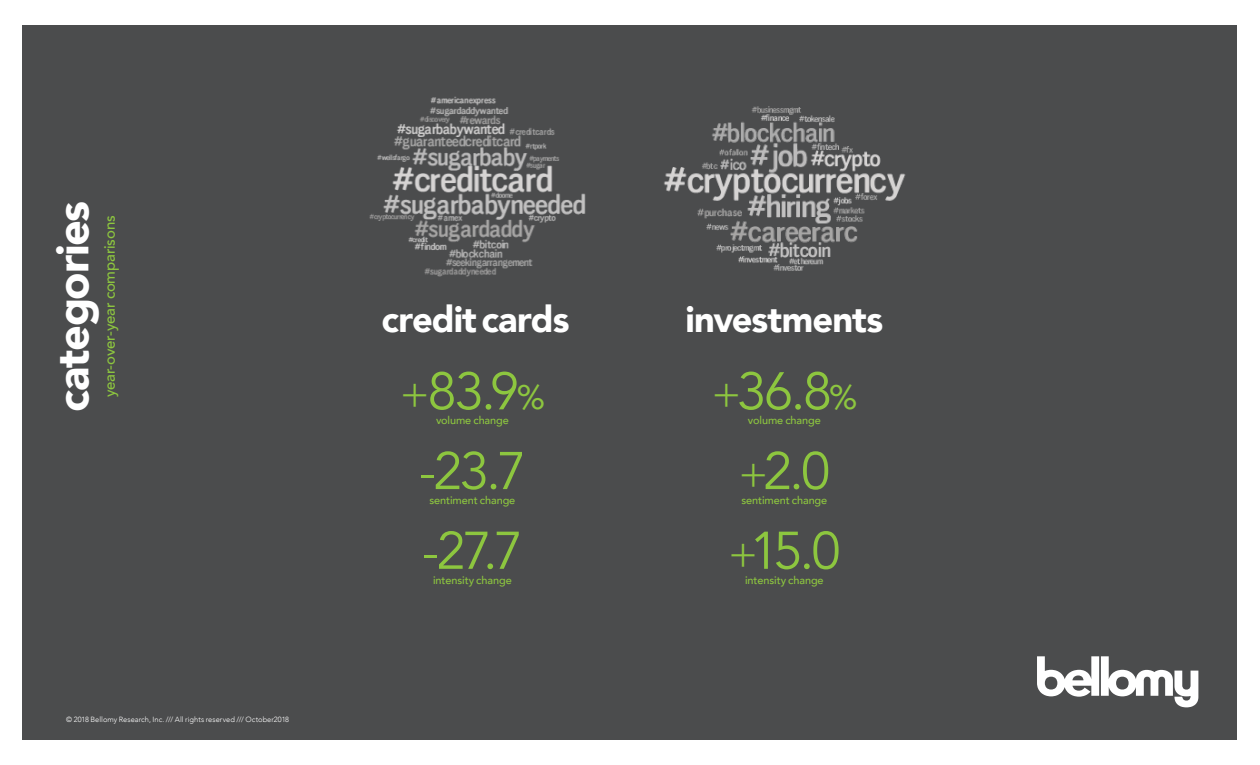
<style>
.page{position:relative;width:1260px;height:765px;background:#fff}
.page>*{position:absolute;margin:0;border:0;box-sizing:border-box;transform-origin:0 0}
.t1{font:52.5px "Avenir";letter-spacing:-.05em;color:#8dc63f}
.t2{font:900 45px "Avenir";letter-spacing:-.03em;color:#fff}
.t3{font:900 36.25px "Avenir";letter-spacing:-.025em;color:#fff}
.t4{font:500 15px "Avenir";letter-spacing:-.01em;color:#8dc63f}
.t5{font:500 10.88px "Avenir";letter-spacing:-.005em;color:#8dc63f}
.t6{font:300 7.5px "Avenir";letter-spacing:.005em;color:#fff}
.s1{font-weight:300;font-size:45px}
.s2{font-size:33.88px}
.s3{font-weight:300}
</style>
<div class="page">
<div style="left:22px;top:25px;width:1216px;height:715px;background:#4b4c4d"></div>
<svg style="left:1037px;top:656px;width:161px;height:51px"></svg>
<img style="left:369px;top:96px;width:217px;height:181px">
<img style="left:664px;top:106px;width:242px;height:165px">
<h2 class="t2" style="left:34px;top:412px;width:212px;rotate:-90deg">categories</h2>
<h3 class="t4" style="left:97px;top:397px;width:183px;rotate:-90deg">year-over-year comparisons</h3>
<p class="t6" style="left:66px;top:715px;width:225px">© 2018 Bellomy Research, Inc. /// All rights reserved /// October2018</p>
<h3 class="t3" style="left:382px;top:288px;width:189px">credit cards</h3>
<h1 class="t1" style="left:400px;top:360px;width:147px"><span class="s1">+</span>83.9<span class="s2">%</span></h1>
<p class="t5" style="left:436px;top:411px;width:74px">volume change</p>
<h1 class="t1" style="left:419px;top:440px;width:109px"><span class="s3">-</span>23.7</h1>
<p class="t5" style="left:429px;top:491px;width:87px">sentiment change</p>
<h1 class="t1" style="left:422px;top:519px;width:103px"><span class="s3">-</span>27.7</h1>
<p class="t5" style="left:433px;top:571px;width:80px">intensity change</p>
<h3 class="t3" style="left:686px;top:288px;width:199px">investments</h3>
<h1 class="t1" style="left:711px;top:360px;width:148px"><span class="s1">+</span>36.8<span class="s2">%</span></h1>
<p class="t5" style="left:748px;top:411px;width:74px">volume change</p>
<h1 class="t1" style="left:739px;top:440px;width:93px"><span class="s1">+</span>2.0</h1>
<p class="t5" style="left:741px;top:491px;width:87px">sentiment change</p>
<h1 class="t1" style="left:728px;top:519px;width:114px"><span class="s1">+</span>15.0</h1>
<p class="t5" style="left:745px;top:571px;width:80px">intensity change</p>
</div>
